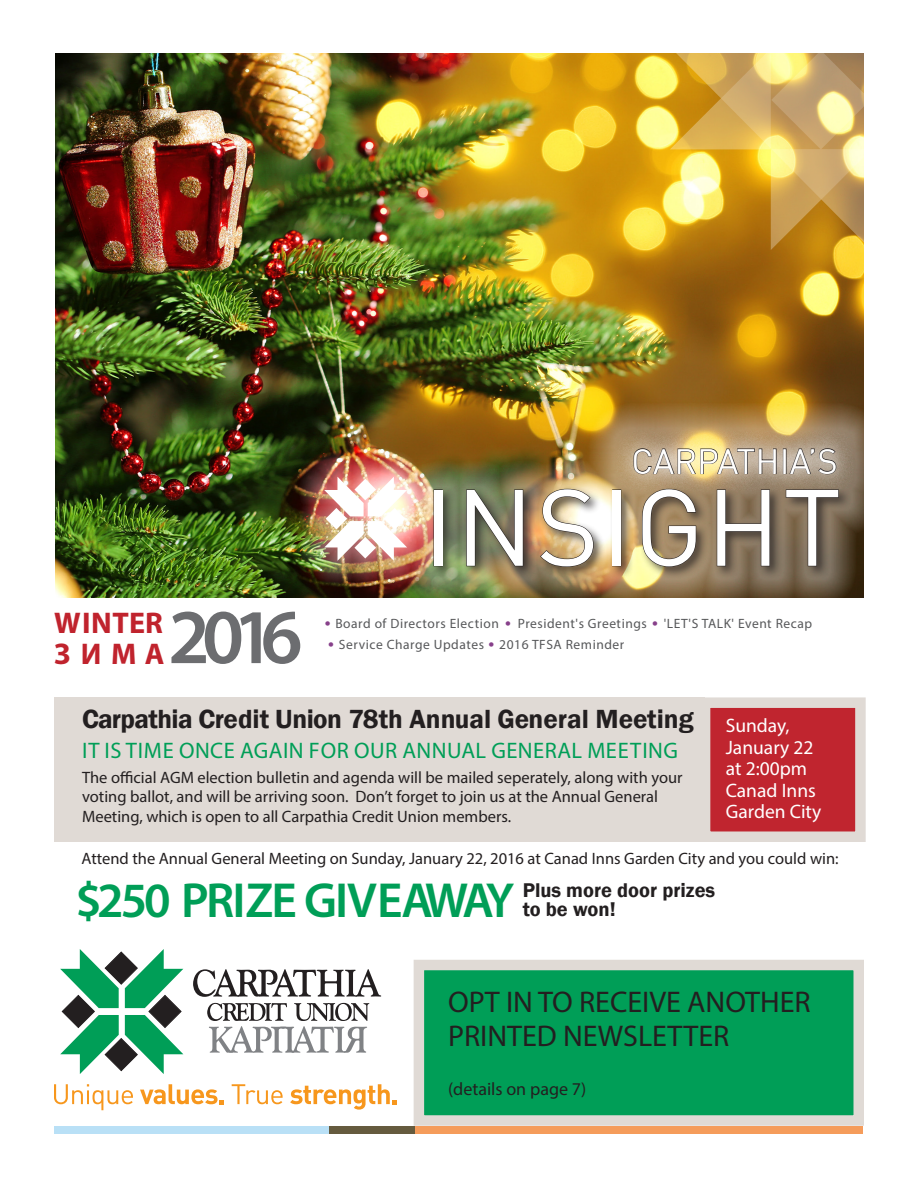
<style>
.page{position:relative;width:918px;height:1188px;background:#fff}
.page>*{position:absolute;margin:0;border:0;box-sizing:border-box;transform-origin:0 0}
.t1{font:106.5px "DIN";letter-spacing:.025em;color:#fff}
.t2{font:600 78px "Myriad Pro";color:#6c6d70}
.t3{font:600 49.5px "Myriad Pro";letter-spacing:-.04em;color:#009e57}
.t4{font:34.5px "DIN";letter-spacing:.005em;color:#fff}
.t5{font:30px "Myriad Pro";color:#231f20}
.t6{font:700 30px "Myriad Pro";letter-spacing:.03em;color:#c0232d}
.t7{font:600 27px "Franklin Gothic";color:#231f20}
.t8{font:22.5px "Myriad Pro";letter-spacing:.02em;color:#009e57}
.t9{font:600 20.4px/19.4px "Franklin Gothic";color:#231f20}
.t10{font:19.5px/21px "Myriad Pro";color:#fff}
.t11{font:18px "Myriad Pro";color:#231f20}
.t12{font:16.5px/19.8px "Myriad Pro";color:#231f20}
.t13{font:13.5px "Myriad Pro";letter-spacing:.04em;color:#57585a}
.s1{font-family:"DIN";color:#87408a}
.s2{font-style:inherit}
</style>
<div class="page">
<img style="left:56px;top:53px;width:808px;height:544px">
<div style="left:297px;top:402px;width:585px;height:204px;background:#fff;opacity:.75"></div>
<div style="left:614px;top:429px;width:241px;height:64px;background:#fff;opacity:.8"></div>
<svg style="left:633px;top:448px;width:144px;height:26px;background:#b0a184"></svg>
<div style="left:783px;top:449px;width:3px;height:25px;border:1px solid #231f20"></div>
<svg style="left:789px;top:448px;width:47px;height:26px"></svg>
<div style="left:431px;top:486px;width:420px;height:93px;background:#231f20;opacity:.75"></div>
<div style="left:434px;top:490px;width:8px;height:76px;border:1px solid #231f20"></div>
<svg style="left:466px;top:489px;width:57px;height:78px;background:#64634e"></svg>
<svg style="left:540px;top:489px;width:54px;height:78px;background:#b29f80"></svg>
<div style="left:612px;top:490px;width:9px;height:76px;border:1px solid #231f20"></div>
<svg style="left:642px;top:489px;width:54px;height:78px;background:#867458"></svg>
<svg style="left:717px;top:489px;width:53px;height:77px;background:#716251"></svg>
<svg style="left:786px;top:489px;width:53px;height:77px;background:#716251"></svg>
<img style="left:324px;top:477px;width:83px;height:84px">
<div style="left:414px;top:960px;width:450px;height:166px;background:#009e57;border:10px solid #e0dad5"></div>
<div style="left:700px;top:697px;width:166px;height:145px;background:#c0252f;border:10px solid #e0dad5"></div>
<div style="left:55px;top:1126px;width:274px;height:8px;background:#b9e0f6"></div>
<div style="left:329px;top:1126px;width:87px;height:8px;background:#655b3e"></div>
<div style="left:415px;top:1126px;width:448px;height:8px;background:#f59c5b"></div>
<div style="left:54px;top:697px;width:650px;height:145px;background:#e0dad5"></div>
<svg style="left:193px;top:969px;width:188px;height:28px"></svg>
<svg style="left:207px;top:1003px;width:162px;height:50px"></svg>
<svg style="left:60px;top:949px;width:123px;height:125px"></svg>
<svg style="left:54px;top:1084px;width:79px;height:26px"></svg>
<svg style="left:140px;top:1084px;width:84px;height:20px"></svg>
<svg style="left:232px;top:1084px;width:51px;height:20px"></svg>
<svg style="left:290px;top:1084px;width:107px;height:26px"></svg>
<svg style="left:670px;top:53px;width:194px;height:198px;background:#d4ad53"></svg>
<p class="t2" style="left:168px;top:587px;width:136px">2016</p>
<p class="t6" style="left:54px;top:604px;width:110px">WINTER</p>
<p class="t6" style="left:54px;top:635px;width:112px">ЗИМА</p>
<p class="t4" style="left:631px;top:440px;width:208px">CARPATHIA’S</p>
<p class="t1" style="left:423px;top:461px;width:420px">INSIGHT</p>
<p class="t13" style="left:324px;top:615px;width:489px"><span class="s1">•</span> Board of Directors Election <span class="s1">•</span> President's Greetings <span class="s1">•</span> 'LET'S TALK' Event Recap</p>
<p class="t13" style="left:328px;top:637px;width:298px"><span class="s1">•</span> Service Charge Updates <span class="s1">•</span> 2016 TFSA Reminder</p>
<p class="t7" style="left:82px;top:702px;width:613px">Carpathia Credit Union 78th Annual General Meeting</p>
<p class="t10" style="left:726px;top:714px;width:65px">Sunday,</p>
<p class="t10" style="left:726px;top:736px;width:89px">January 22</p>
<p class="t10" style="left:726px;top:758px;width:83px">at 2:00pm</p>
<p class="t10" style="left:726px;top:780px;width:97px">Canad Inns<br>Garden City</p>
<p class="t8" style="left:82px;top:736px;width:597px"><span class="s2">I</span>T IS TIME ONCE AGAIN FOR OUR ANNUAL GENERAL MEETING</p>
<p class="t12" style="left:82px;top:767px;width:602px">The official AGM election bulletin and agenda will be mailed seperately, along with your voting ballot, and will be arriving soon. Don’t forget to join us at the Annual General<br>Meeting, which is open to all Carpathia Credit Union members.</p>
<p class="t12" style="left:81px;top:848px;width:759px">Attend the Annual General Meeting on Sunday, January 22, 2016 at Canad Inns Garden City and you could win:</p>
<p class="t9" style="left:523px;top:881px;width:194px">Plus more door prizes to be won!</p>
<p class="t3" style="left:76px;top:869px;width:440px"><span class="s2">$250 P</span>RIZE GIVEAWAY</p>
<p class="t5" style="left:448px;top:983px;width:364px">OPT IN TO RECEIVE ANOTHER</p>
<p class="t5" style="left:448px;top:1017px;width:283px">PRINTED NEWSLETTER</p>
<p class="t11" style="left:448px;top:1077px;width:140px">(details on page 7)</p>
</div>
